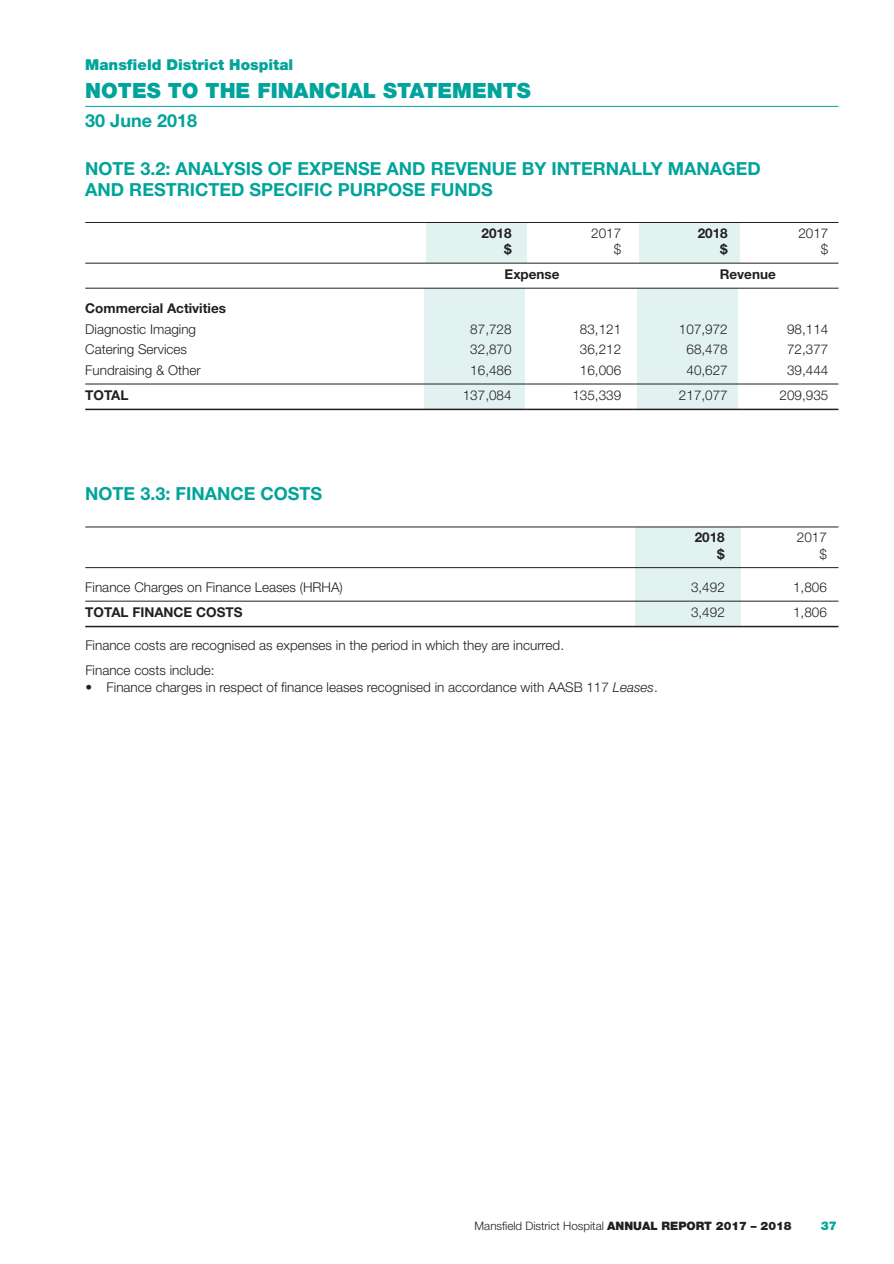
<style>
.page{position:relative;width:894px;height:1264px;background:#fff}
.page>*{position:absolute;margin:0;border:0;box-sizing:border-box;transform-origin:0 0}
.t1{font:900 21px "Helvetica Neue LT Std";color:#00a49a}
.t2{font:700 18px/21px "Helvetica Neue LT Std";color:#00a49a}
.t3{font:900 15px "Helvetica Neue LT Std";color:#00a49a}
.t4{font:300 13.5px/25px "Helvetica Neue LT Std";color:#231f20}
.t5{font:700 13.5px "Helvetica Neue LT Std";color:#231f20}
.t6{font:900 12px "Helvetica Neue LT Std";color:#00a49a}
.t7{font:300 11.7px "Helvetica Neue LT Std";color:#231f20}
.s1{font-style:italic}
.s2{font-weight:900}
</style>
<div class="page">
<hr style="left:85px;top:106px;width:753px;height:1px;background:#00a49a">
<div style="left:638px;top:222px;width:101px;height:41px;background:#e2f2f1"></div>
<div style="left:425px;top:222px;width:101px;height:41px;background:#e2f2f1"></div>
<div style="left:637px;top:288px;width:101px;height:121px;background:#e2f2f1"></div>
<div style="left:424px;top:288px;width:101px;height:121px;background:#e2f2f1"></div>
<hr style="left:85px;top:222px;width:753px;height:1px;background:#231f20">
<hr style="left:85px;top:263px;width:753px;height:1px;background:#231f20">
<hr style="left:85px;top:288px;width:753px;height:1px;background:#231f20">
<hr style="left:85px;top:383px;width:753px;height:1px;background:#231f20">
<hr style="left:85px;top:408px;width:753px;height:2px;background:#231f20">
<div style="left:635px;top:527px;width:105px;height:99px;background:#e2f2f1"></div>
<hr style="left:85px;top:526px;width:753px;height:1px;background:#231f20">
<hr style="left:85px;top:567px;width:753px;height:1px;background:#231f20">
<hr style="left:85px;top:600px;width:753px;height:1px;background:#231f20">
<hr style="left:85px;top:625px;width:753px;height:2px;background:#231f20">
<p class="t3" style="left:85px;top:56px;width:209px">Mansfield District Hospital</p>
<h1 class="t1" style="left:85px;top:77px;width:447px">NOTES TO THE FINANCIAL STATEMENTS</h1>
<h2 class="t2" style="left:85px;top:110px;width:113px">30 June 2018</h2>
<h2 class="t2" style="left:85px;top:157px;width:677px">NOTE 3.2: ANALYSIS OF EXPENSE AND REVENUE BY INTERNALLY MANAGED<br>AND RESTRICTED SPECIFIC PURPOSE FUNDS</h2>
<p class="t5" style="left:481px;top:224px;width:32px">2018</p>
<p class="t4" style="left:591px;top:220px;width:32px">2017</p>
<p class="t5" style="left:697px;top:224px;width:32px">2018</p>
<p class="t4" style="left:798px;top:220px;width:32px">2017</p>
<p class="t5" style="left:504px;top:241px;width:9px">$</p>
<p class="t4" style="left:613px;top:237px;width:9px">$</p>
<p class="t5" style="left:720px;top:241px;width:9px">$</p>
<p class="t4" style="left:820px;top:237px;width:9px">$</p>
<p class="t5" style="left:504px;top:266px;width:56px">Expense</p>
<p class="t5" style="left:719px;top:266px;width:58px">Revenue</p>
<p class="t5" style="left:85px;top:299px;width:142px">Commercial Activities</p>
<p class="t4" style="left:85px;top:316px;width:112px">Diagnostic Imaging</p>
<p class="t4" style="left:470px;top:316px;width:43px">87,728</p>
<p class="t4" style="left:579px;top:316px;width:43px">83,121</p>
<p class="t4" style="left:678px;top:316px;width:50px">107,972</p>
<p class="t4" style="left:786px;top:316px;width:43px">98,114</p>
<p class="t4" style="left:85px;top:337px;width:103px">Catering Services</p>
<p class="t4" style="left:470px;top:337px;width:43px">32,870</p>
<p class="t4" style="left:579px;top:337px;width:43px">36,212</p>
<p class="t4" style="left:686px;top:337px;width:43px">68,478</p>
<p class="t4" style="left:786px;top:337px;width:43px">72,377</p>
<p class="t4" style="left:85px;top:357px;width:117px">Fundraising &amp; Other</p>
<p class="t4" style="left:470px;top:357px;width:43px">16,486</p>
<p class="t4" style="left:579px;top:357px;width:43px">16,006</p>
<p class="t4" style="left:686px;top:357px;width:43px">40,627</p>
<p class="t4" style="left:786px;top:357px;width:43px">39,444</p>
<p class="t5" style="left:85px;top:387px;width:45px">TOTAL</p>
<p class="t4" style="left:462px;top:382px;width:50px">137,084</p>
<p class="t4" style="left:572px;top:382px;width:50px">135,339</p>
<p class="t4" style="left:678px;top:382px;width:50px">217,077</p>
<p class="t4" style="left:779px;top:382px;width:50px">209,935</p>
<h2 class="t2" style="left:85px;top:483px;width:238px">NOTE 3.3: FINANCE COSTS</h2>
<p class="t5" style="left:694px;top:529px;width:32px">2018</p>
<p class="t4" style="left:796px;top:524px;width:32px">2017</p>
<p class="t5" style="left:717px;top:545px;width:9px">$</p>
<p class="t4" style="left:819px;top:541px;width:9px">$</p>
<p class="t4" style="left:85px;top:574px;width:259px">Finance Charges on Finance Leases (HRHA)</p>
<p class="t4" style="left:690px;top:574px;width:35px">3,492</p>
<p class="t4" style="left:792px;top:574px;width:35px">1,806</p>
<p class="t5" style="left:85px;top:604px;width:159px">TOTAL FINANCE COSTS</p>
<p class="t4" style="left:690px;top:599px;width:35px">3,492</p>
<p class="t4" style="left:792px;top:599px;width:35px">1,806</p>
<p class="t4" style="left:85px;top:632px;width:480px">Finance costs are recognised as expenses in the period in which they are incurred.<br>Finance costs include:</p>
<p class="t4" style="left:85px;top:674px;width:573px">• Finance charges in respect of finance leases recognised in accordance with AASB 117 <span class="s1">Leases</span>.</p>
<p class="t7" style="left:474px;top:1218px;width:318px">Mansfield District Hospital <span class="s2">ANNUAL REPORT 2017 – 2018</span></p>
<p class="t6" style="left:820px;top:1218px;width:18px">37</p>
</div>
